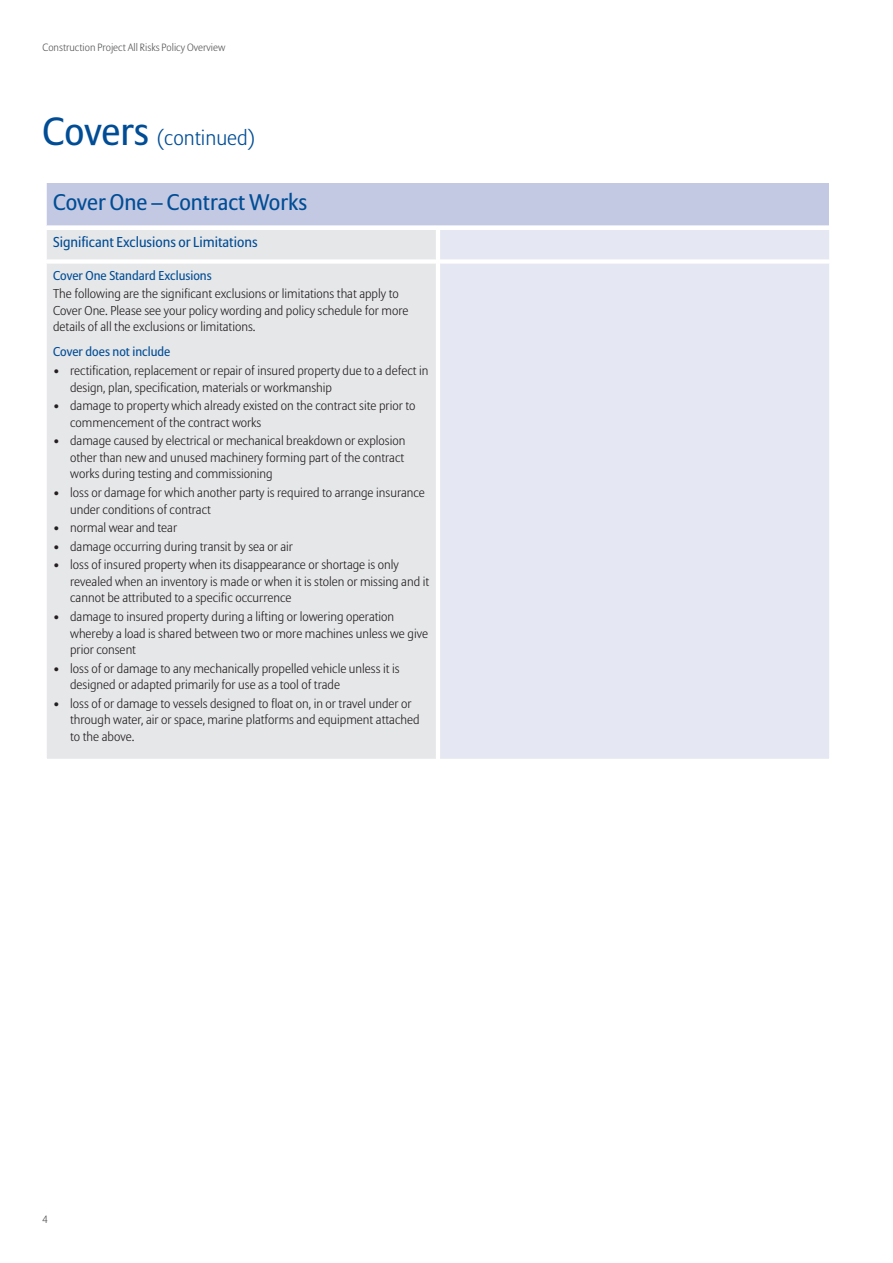
<style>
.page{position:relative;width:893px;height:1263px;background:#fff}
.page>*{position:absolute;margin:0;border:0;box-sizing:border-box;transform-origin:0 0}
.t1{font:22.5px "Allianz Sans";color:#014d95}
.t2{font:300 21px "Allianz Sans";color:#014d95}
.t3{font:14.25px "Allianz Sans";color:#014d95}
.t4{font:300 12.75px/16.5px "Allianz Sans";color:#231f20}
.t5{font:12.75px "Allianz Sans";color:#014d95}
.t6{font:300 10.5px "Allianz Sans";color:#57585a}
.s1{font-weight:400;font-size:39px}
</style>
<div class="page">
<svg style="left:46px;top:183px;width:783px;height:576px;background:#e2e4ec"></svg>
<hr style="left:436px;top:230px;width:4px;height:529px;background:#fff">
<div style="left:47px;top:225px;width:782px;height:5px;background:#fff"></div>
<div style="left:47px;top:259px;width:389px;height:5px;background:#fff"></div>
<div style="left:440px;top:259px;width:389px;height:5px;background:#fff"></div>
<p class="t6" style="left:43px;top:43px;width:184px">Construction Project All Risks Policy Overview</p>
<h2 class="t2" style="left:43px;top:129px;width:214px"><span class="s1">Covers</span> (continued)</h2>
<h1 class="t1" style="left:53px;top:189px;width:255px">Cover One – Contract Works</h1>
<p class="t3" style="left:53px;top:233px;width:206px">Significant Exclusions or Limitations</p>
<p class="t5" style="left:53px;top:268px;width:160px">Cover One Standard Exclusions</p>
<p class="t4" style="left:53px;top:287px;width:357px">The following are the significant exclusions or limitations that apply to<br>Cover One. Please see your policy wording and policy schedule for more details of all the exclusions or limitations.</p>
<p class="t5" style="left:53px;top:344px;width:119px">Cover does not include</p>
<p class="t4" style="left:70px;top:363px;width:360px;text-indent:-17px">• rectification, replacement or repair of insured property due to a defect in design, plan, specification, materials or workmanship</p>
<p class="t4" style="left:70px;top:399px;width:347px;text-indent:-17px">• damage to property which already existed on the contract site prior to commencement of the contract works</p>
<p class="t4" style="left:70px;top:434px;width:337px;text-align:justify;text-indent:-17px">• damage caused by electrical or mechanical breakdown or explosion other than new and unused machinery forming part of the contract works during testing and commissioning</p>
<p class="t4" style="left:70px;top:485px;width:356px;text-indent:-17px">• loss or damage for which another party is required to arrange insurance under conditions of contract</p>
<p class="t4" style="left:53px;top:520px;width:125px">• normal wear and tear</p>
<p class="t4" style="left:53px;top:539px;width:241px">• damage occurring during transit by sea or air</p>
<p class="t4" style="left:70px;top:558px;width:361px;text-indent:-17px">• loss of insured property when its disappearance or shortage is only revealed when an inventory is made or when it is stolen or missing and it cannot be attributed to a specific occurrence</p>
<p class="t4" style="left:70px;top:609px;width:359px;text-indent:-17px">• damage to insured property during a lifting or lowering operation whereby a load is shared between two or more machines unless we give prior consent</p>
<p class="t4" style="left:70px;top:661px;width:331px;text-indent:-17px">• loss of or damage to any mechanically propelled vehicle unless it is designed or adapted primarily for use as a tool of trade</p>
<p class="t4" style="left:70px;top:696px;width:351px;text-indent:-17px">• loss of or damage to vessels designed to float on, in or travel under or through water, air or space, marine platforms and equipment attached to the above.</p>
<p class="t6" style="left:43px;top:1215px;width:7px">4</p>
</div>
